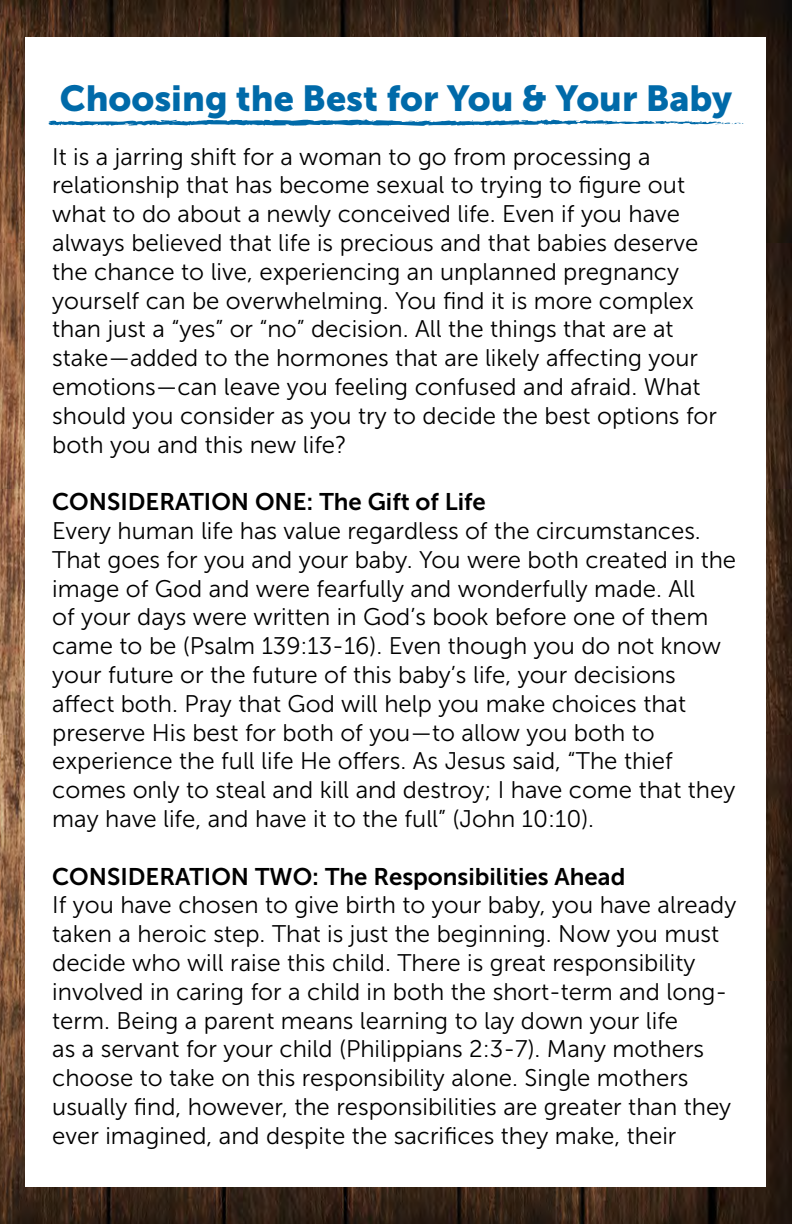
<style>
.page{position:relative;width:792px;height:1224px;background:#fff}
.page>*{position:absolute;margin:0;border:0;box-sizing:border-box;transform-origin:0 0}
.t1{font:36px "Museo Sans 900";color:#006aa9}
.t2{font:24px/28.8px "Museo Sans 300";color:#000}
.t3{font:24px "Museo Sans 700";color:#000}
</style>
<div class="page">
<img style="left:0;top:0;width:792px;height:1224px">
<div style="left:26px;top:37px;width:740px;height:1150px;background:#fff"></div>
<svg style="left:48px;top:119px;width:696px;height:7px"></svg>
<h1 class="t1" style="left:60px;top:78px;width:674px">Choosing the Best for You &amp; Your Baby</h1>
<p class="t2" style="left:52px;top:142px;width:666px">It is a jarring shift for a woman to go from processing a relationship that has become sexual to trying to figure out what to do about a newly conceived life. Even if you have always believed that life is precious and that babies deserve the chance to live, experiencing an unplanned pregnancy yourself can be overwhelming. You find it is more complex than just a “yes” or “no” decision. All the things that are at stake—added to the hormones that are likely affecting your emotions—can leave you feeling confused and afraid. What should you consider as you try to decide the best options for both you and this new life?</p>
<p class="t3" style="left:52px;top:489px;width:435px">CONSIDERATION ONE: The Gift of Life</p>
<p class="t2" style="left:52px;top:517px;width:685px">Every human life has value regardless of the circumstances.<br>That goes for you and your baby. You were both created in the image of God and were fearfully and wonderfully made. All<br>of your days were written in God’s book before one of them came to be (Psalm 139:13-16). Even though you do not know your future or the future of this baby’s life, your decisions affect both. Pray that God will help you make choices that preserve His best for both of you—to allow you both to experience the full life He offers. As Jesus said, “The thief comes only to steal and kill and destroy; I have come that they may have life, and have it to the full” (John 10:10).</p>
<p class="t3" style="left:52px;top:863px;width:575px">CONSIDERATION TWO: The Responsibilities Ahead</p>
<p class="t2" style="left:52px;top:891px;width:686px">If you have chosen to give birth to your baby, you have already taken a heroic step. That is just the beginning. Now you must decide who will raise this child. There is great responsibility involved in caring for a child in both the short-term and long&shy;term. Being a parent means learning to lay down your life<br>as a servant for your child (Philippians 2:3-7). Many mothers choose to take on this responsibility alone. Single mothers usually find, however, the responsibilities are greater than they ever imagined, and despite the sacrifices they make, their</p>
</div>
